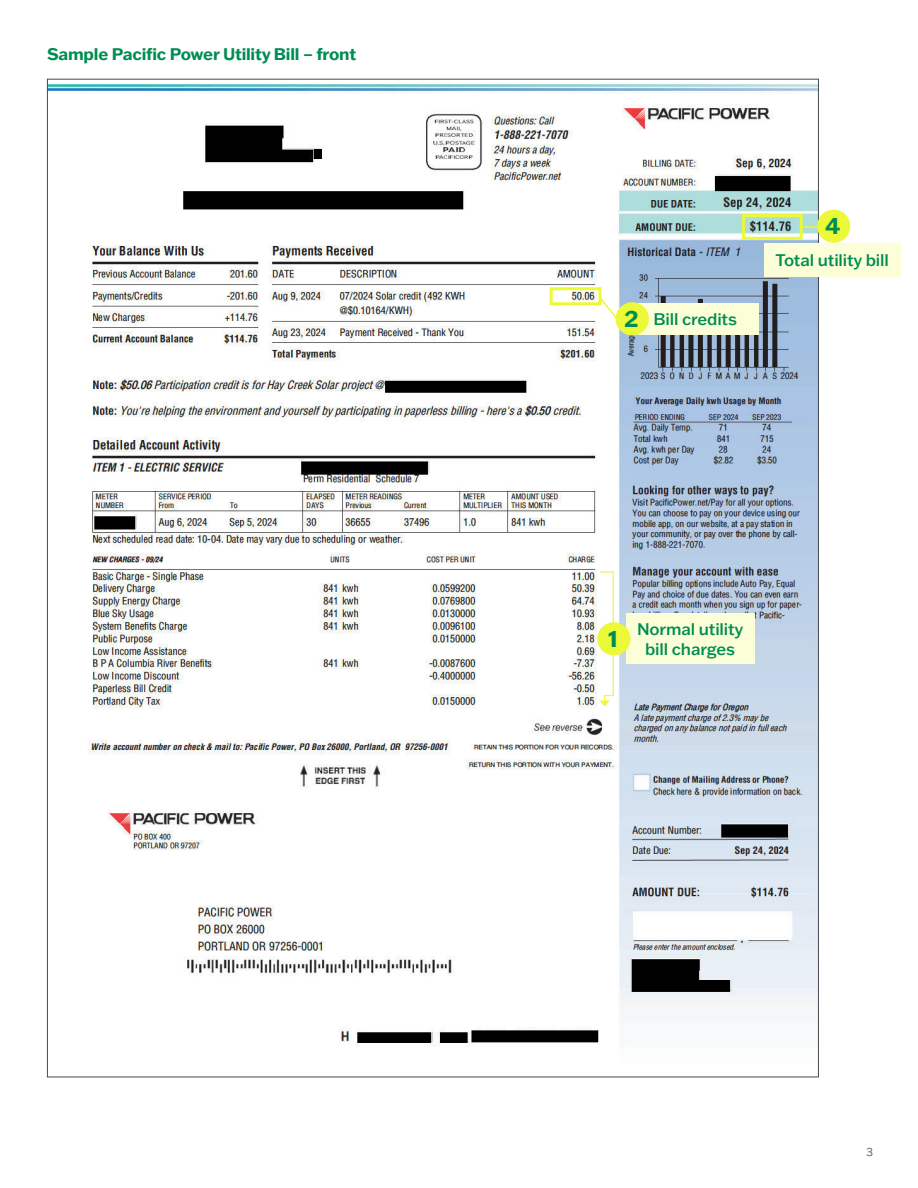
<style>
.page{position:relative;width:918px;height:1188px;background:#fff}
.page>*{position:absolute;margin:0;border:0;box-sizing:border-box;transform-origin:0 0}
.t1{font:700 23.1px "Franklin Gothic ATF";color:#008d52}
.t2{font:500 16.5px/19.8px "Franklin Gothic ATF";letter-spacing:-.01em;color:#008d52;text-align:center}
.t3{font:700 16.5px "Franklin Gothic ATF";letter-spacing:-.015em;color:#008d52}
.t4{font:300 12px "Franklin Gothic ATF";color:#484a4f}
</style>
<div class="page">
<img style="left:49px;top:84px;width:768px;height:963px">
<div style="left:817px;top:210px;width:33px;height:33px;background:#ebf938;border-radius:50%"></div>
<div style="left:764px;top:244px;width:137px;height:33px;background:#fbfed7"></div>
<div style="left:742px;top:214px;width:61px;height:26px;border:3px solid #ebfa38"></div>
<svg style="left:802px;top:226px;width:15px;height:2px"></svg>
<div style="left:550px;top:287px;width:52px;height:18px;border:3px solid #ebfa38"></div>
<div style="left:638px;top:303px;width:121px;height:31px;background:#fbfed7"></div>
<svg style="left:598px;top:296px;width:22px;height:25px"></svg>
<div style="left:616px;top:302px;width:33px;height:33px;background:#ebf938;border-radius:50%"></div>
<div style="left:626px;top:614px;width:128px;height:50px;background:#fbfed7"></div>
<svg style="left:599px;top:571px;width:15px;height:135px"></svg>
<div style="left:597px;top:622px;width:33px;height:33px;background:#ebf938;border-radius:50%"></div>
<p class="t3" style="left:47px;top:43px;width:311px">Sample Pacific Power Utility Bill – front</p>
<p class="t1" style="left:624px;top:303px;width:16px">2</p>
<p class="t2" style="left:654px;top:309px;width:85px">Bill credits</p>
<p class="t1" style="left:825px;top:210px;width:16px">4</p>
<p class="t2" style="left:776px;top:250px;width:115px">Total utility bill</p>
<p class="t1" style="left:608px;top:623px;width:11px">1</p>
<p class="t2" style="left:637px;top:619px;width:108px">Normal utility bill charges</p>
<p class="t4" style="left:866px;top:1144px;width:8px">3</p>
</div>
